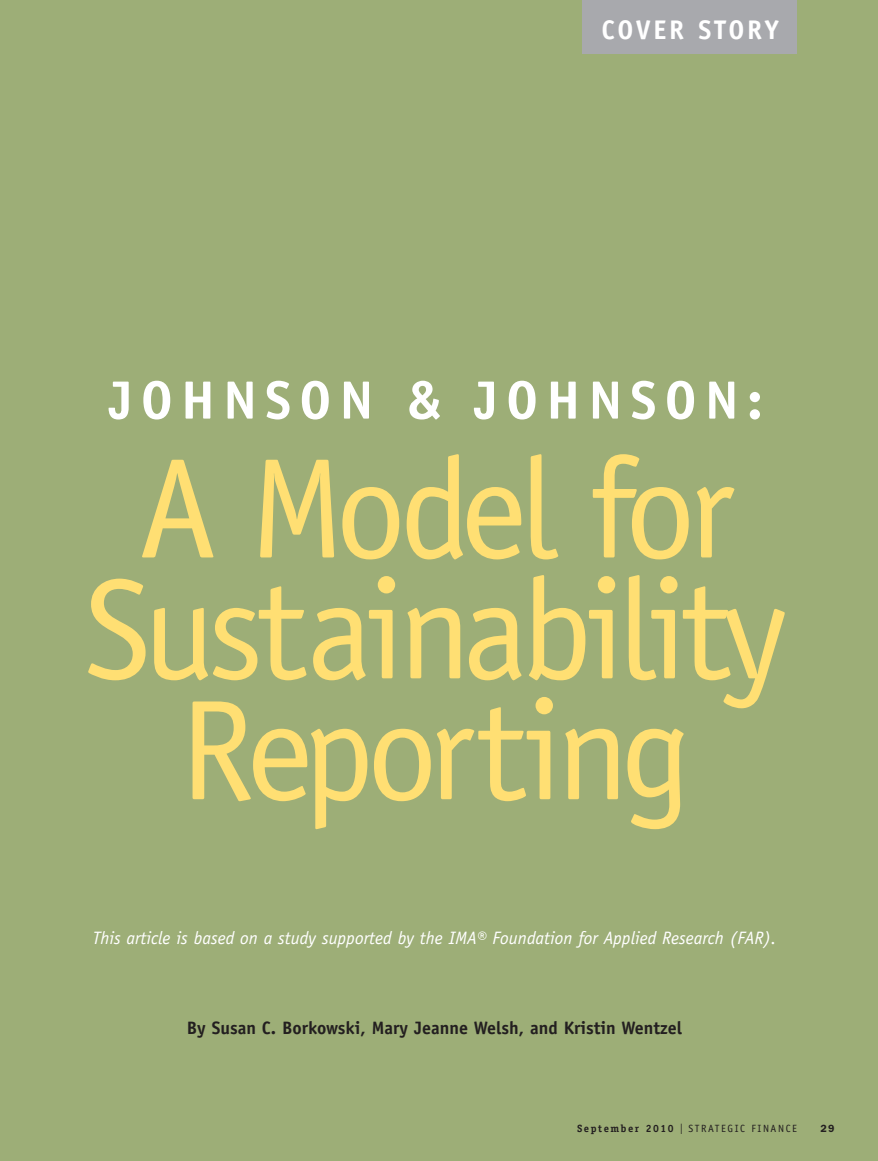
<style>
.page{position:relative;width:878px;height:1161px;background:#9dae77}
.page>*{position:absolute;margin:0;border:0;box-sizing:border-box;transform-origin:0 0}
.t1{font:142.65px/120.9px "Officina Sans";letter-spacing:-.05em;color:#ffdf73;text-align:center}
.t2{font:700 54px "Officina Sans";letter-spacing:.15em;color:#fff}
.t3{font:700 27px "Officina Sans";letter-spacing:.1em;color:#fff}
.t4{font:italic 18px "Officina Sans";color:#fff}
.t5{font:700 18px "Officina Sans";color:#231f20}
.t6{font:10.5px "Officina Sans";letter-spacing:.15em;color:#231f20}
.t7{font:600 10.5px "Franklin Gothic";color:#231f20}
.s1{font-family:"Officina Serif";font-weight:700}
.s2{font-family:"Franklin Gothic";font-size:15px}
</style>
<div class="page">
<div style="left:582px;top:0;width:214px;height:54px;background:#a8a9ad"></div>
<h3 class="t3" style="left:601px;top:20px;width:179px">COVER STORY</h3>
<h2 class="t2" style="left:109px;top:380px;width:655px">JOHNSON &amp; JOHNSON:</h2>
<h1 class="t1" style="left:85px;top:460px;width:703px">A Model for<br>Sustainability<br>Reporting</h1>
<p class="t4" style="left:93px;top:931px;width:685px">This article is based on a study supported by the IMA® Foundation for Applied Research (FAR).</p>
<p class="t5" style="left:187px;top:1021px;width:497px">By Susan C. Borkowski, Mary Jeanne Welsh, and Kristin Wentzel</p>
<p class="t6" style="left:577px;top:1125px;width:221px"><span class="s1">September 2010</span> <span class="s2">I</span> STRATEGIC FINANCE</p>
<p class="t7" style="left:820px;top:1125px;width:16px">29</p>
</div>
